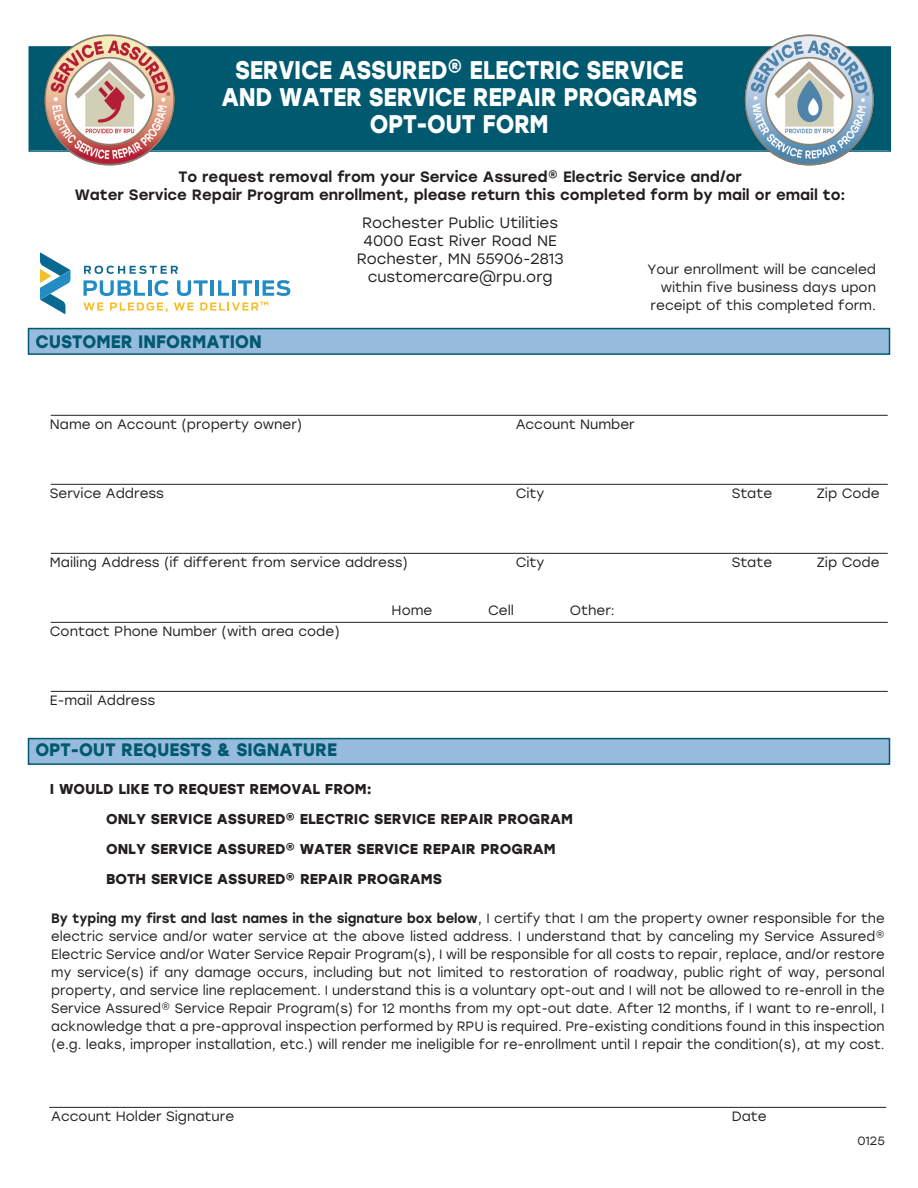
<style>
.page{position:relative;width:918px;height:1188px;background:#fff}
.page>*{position:absolute;margin:0;border:0;box-sizing:border-box;transform-origin:0 0}
.t1{font:700 25.5px/27px "Stolzl";letter-spacing:-.015em;color:#fff;text-align:center;scale:.9 1}
.t2{font:700 18px "Stolzl";color:#00596f;scale:.95 1}
.t3{font:500 15px/18px "Stolzl";color:#231f20;text-align:center}
.t4{font:15px/18px "Stolzl";color:#231f20;text-align:center}
.t5{font:700 14.25px/30px "Stolzl";color:#231f20}
.t6{font:13.5px/18px "Stolzl";color:#231f20;text-align:justify}
.t7{font:12px "Stolzl";color:#231f20}
.s1{font-family:"Monotype Sorts";font-size:21px;color:#fff}
.s2{font-family:"Monotype Sorts";font-weight:400;font-size:21px;color:#fff}
.s3{font-weight:500}
</style>
<div class="page">
<div style="left:29px;top:329px;width:860px;height:24px;background:#97bbdd"></div>
<div style="left:28px;top:328px;width:862px;height:27px;border:2px solid #00596f"></div>
<div style="left:30px;top:48px;width:860px;height:102px;background:#00596f"></div>
<div style="left:29px;top:46px;width:862px;height:106px;border:2px solid #00596f"></div>
<img style="left:742px;top:34px;width:135px;height:132px">
<div style="left:29px;top:739px;width:860px;height:24px;background:#97bbdd"></div>
<div style="left:28px;top:738px;width:862px;height:27px;border:2px solid #00596f"></div>
<hr style="left:49px;top:1107px;width:837px;height:1px;background:#231f20">
<svg style="left:40px;top:252px;width:30px;height:62px"></svg>
<svg style="left:84px;top:266px;width:94px;height:8px"></svg>
<svg style="left:83px;top:303px;width:20px;height:8px"></svg>
<svg style="left:110px;top:302px;width:58px;height:10px"></svg>
<svg style="left:174px;top:303px;width:20px;height:8px"></svg>
<svg style="left:83px;top:280px;width:62px;height:16px"></svg>
<hr style="left:148px;top:280px;width:3px;height:16px;background:#238dc3">
<svg style="left:155px;top:280px;width:14px;height:16px"></svg>
<svg style="left:177px;top:280px;width:31px;height:16px"></svg>
<hr style="left:211px;top:280px;width:3px;height:16px;background:#238dc3">
<svg style="left:218px;top:280px;width:11px;height:16px"></svg>
<hr style="left:232px;top:280px;width:3px;height:16px;background:#238dc3">
<svg style="left:238px;top:280px;width:14px;height:16px"></svg>
<hr style="left:255px;top:280px;width:3px;height:16px;background:#238dc3">
<svg style="left:263px;top:280px;width:27px;height:16px"></svg>
<svg style="left:200px;top:302px;width:68px;height:9px"></svg>
<img style="left:43px;top:34px;width:134px;height:132px">
<hr style="left:51px;top:415px;width:837px;height:1px;background:#231f20">
<hr style="left:51px;top:484px;width:837px;height:1px;background:#231f20">
<hr style="left:51px;top:553px;width:837px;height:1px;background:#231f20">
<hr style="left:51px;top:622px;width:837px;height:1px;background:#231f20">
<hr style="left:51px;top:691px;width:837px;height:1px;background:#231f20">
<h1 class="t1" style="left:221px;top:57px;width:530px">SERVICE ASSURED® ELECTRIC SERVICE<br>AND WATER SERVICE REPAIR PROGRAMS<br>OPT-OUT FORM</h1>
<p class="t3" style="left:75px;top:168px;width:772px">To request removal from your Service Assured® Electric Service and/or<br>Water Service Repair Program enrollment, please return this completed form by mail or email to:</p>
<p class="t4" style="left:357px;top:214px;width:208px">Rochester Public Utilities<br>4000 East River Road NE<br>Rochester, MN 55906-2813 customercare@rpu.org</p>
<p class="t6" style="left:648px;top:261px;width:230px;text-align:right">Your enrollment will be canceled within five business days upon receipt of this completed form.</p>
<h2 class="t2" style="left:35px;top:331px;width:240px">CUSTOMER INFORMATION</h2>
<p class="t6" style="left:50px;top:415px;width:254px">Name on Account (property owner)</p>
<p class="t6" style="left:516px;top:415px;width:121px">Account Number</p>
<p class="t6" style="left:50px;top:484px;width:116px">Service Address</p>
<p class="t6" style="left:516px;top:484px;width:30px">City</p>
<p class="t6" style="left:732px;top:484px;width:42px">State</p>
<p class="t6" style="left:817px;top:484px;width:64px">Zip Code</p>
<p class="t6" style="left:50px;top:553px;width:360px">Mailing Address (if different from service address)</p>
<p class="t6" style="left:516px;top:553px;width:30px">City</p>
<p class="t6" style="left:732px;top:553px;width:42px">State</p>
<p class="t6" style="left:817px;top:553px;width:64px">Zip Code</p>
<p class="t6" style="left:367px;top:601px;width:67px"><span class="s1">O</span> Home</p>
<p class="t6" style="left:464px;top:601px;width:52px"><span class="s1">O</span> Cell</p>
<p class="t6" style="left:545px;top:601px;width:71px"><span class="s1">O</span> Other:</p>
<p class="t6" style="left:50px;top:622px;width:291px">Contact Phone Number (with area code)</p>
<p class="t6" style="left:50px;top:691px;width:107px">E-mail Address</p>
<h2 class="t2" style="left:35px;top:739px;width:319px">OPT-OUT REQUESTS &amp; SIGNATURE</h2>
<p class="t5" style="left:84px;top:774px;width:491px;text-indent:-34px">I WOULD LIKE TO REQUEST REMOVAL FROM:<br><span class="s2">O</span> ONLY SERVICE ASSURED® ELECTRIC SERVICE REPAIR PROGRAM <span class="s2">O</span> ONLY SERVICE ASSURED® WATER SERVICE REPAIR PROGRAM <span class="s2">O</span> BOTH SERVICE ASSURED® REPAIR PROGRAMS</p>
<p class="t6" style="left:51px;top:909px;width:835px"><span class="s3">By typing my first and last names in the signature box below</span>, I certify that I am the property owner responsible for the electric service and/or water service at the above listed address. I understand that by canceling my Service Assured® Electric Service and/or Water Service Repair Program(s), I will be responsible for all costs to repair, replace, and/or restore my service(s) if any damage occurs, including but not limited to restoration of roadway, public right of way, personal property, and service line replacement. I understand this is a voluntary opt-out and I will not be allowed to re-enroll in the Service Assured® Service Repair Program(s) for 12 months from my opt-out date. After 12 months, if I want to re-enroll, I acknowledge that a pre-approval inspection performed by RPU is required. Pre-existing conditions found in this inspection (e.g. leaks, improper installation, etc.) will render me ineligible for re-enrollment until I repair the condition(s), at my cost.</p>
<p class="t6" style="left:51px;top:1107px;width:184px">Account Holder Signature</p>
<p class="t6" style="left:732px;top:1107px;width:36px">Date</p>
<p class="t7" style="left:857px;top:1133px;width:29px">0125</p>
</div>
